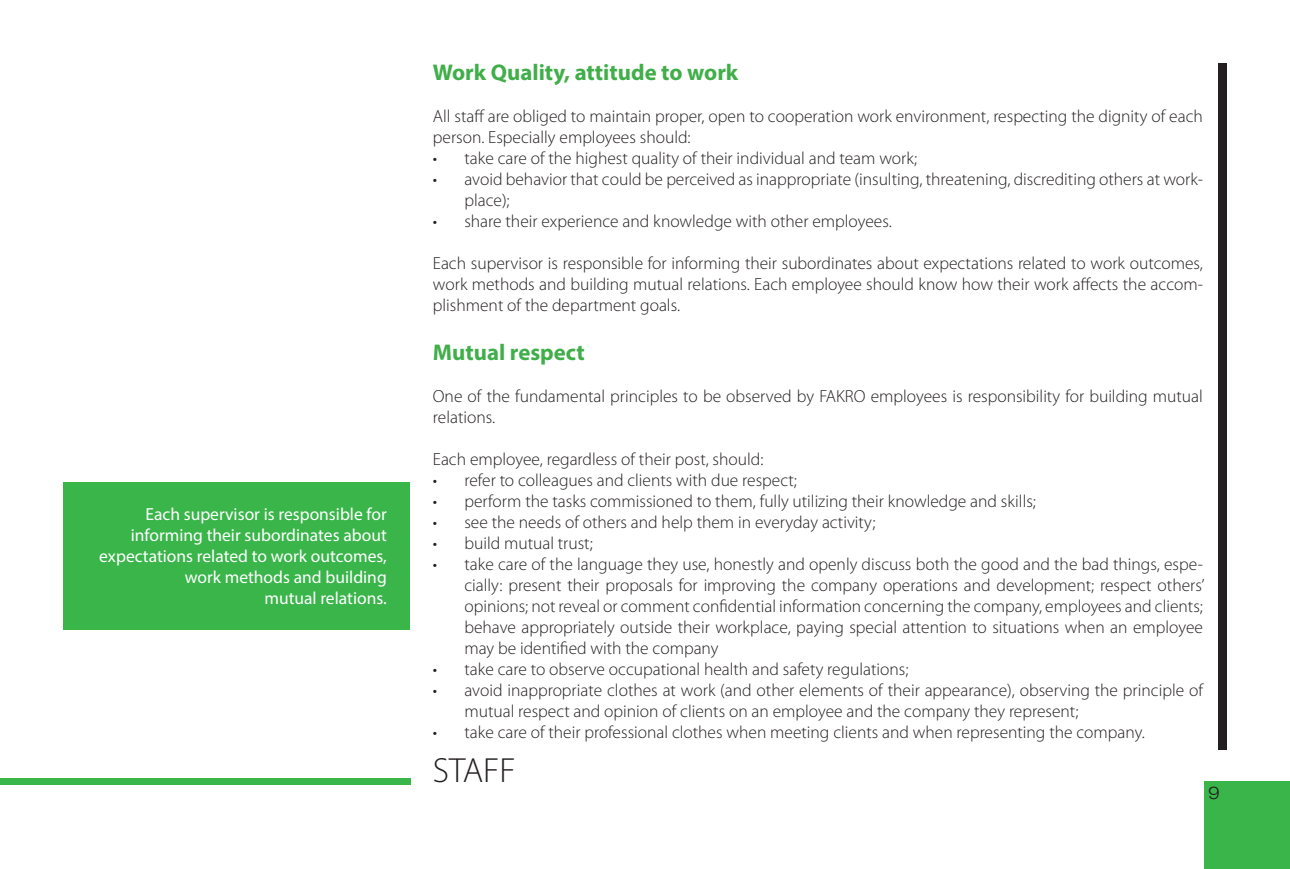
<style>
.page{position:relative;width:1290px;height:869px;background:#fff}
.page>*{position:absolute;margin:0;border:0;box-sizing:border-box;transform-origin:0 0}
.t1{font:300 35px "Myriad Pro";color:#231f20}
.t2{font:700 22.75px "Myriad Pro";color:#40ae49}
.t3{font:300 17.5px/21px "Myriad Pro";color:#231f20}
.t4{font:17.5px/21px "Myriad Pro";color:#fff;text-align:right}
.t5{font:300 expanded 17.5px "Helvetica Neue LT Pro";color:#231f20}
</style>
<div class="page">
<div style="left:0;top:777px;width:411px;height:7px;background:#3ab54a"></div>
<div style="left:1204px;top:780px;width:86px;height:88px;background:#3ab54a"></div>
<div style="left:1218px;top:63px;width:9px;height:686px;background:#231f20"></div>
<div style="left:63px;top:482px;width:346px;height:147px;background:#3ab54a"></div>
<p class="t4" style="left:99px;top:503px;width:289px">Each supervisor is responsible for informing their subordinates about expectations related to work outcomes, work methods and building<br>mutual relations.</p>
<h2 class="t2" style="left:433px;top:58px;width:307px">Work Quality, attitude to work</h2>
<p class="t3" style="left:433px;top:106px;width:771px">All staff are obliged to maintain proper, open to cooperation work environment, respecting the dignity of each person. Especially employees should:</p>
<p class="t3" style="left:433px;top:148px;width:486px">• take care of the highest quality of their individual and team work;</p>
<p class="t3" style="left:464px;top:169px;width:740px;text-indent:-31px">• avoid behavior that could be perceived as inappropriate (insulting, threatening, discrediting others at work&shy;place);</p>
<p class="t3" style="left:433px;top:211px;width:460px">• share their experience and knowledge with other employees.</p>
<p class="t3" style="left:433px;top:253px;width:771px;text-align:justify">Each supervisor is responsible for informing their subordinates about expectations related to work outcomes, work methods and building mutual relations. Each employee should know how their work affects the accom&shy;plishment of the department goals.</p>
<h2 class="t2" style="left:433px;top:337px;width:153px">Mutual respect</h2>
<p class="t3" style="left:433px;top:385px;width:771px">One of the fundamental principles to be observed by FAKRO employees is responsibility for building mutual relations.</p>
<p class="t3" style="left:433px;top:448px;width:332px">Each employee, regardless of their post, should:</p>
<p class="t3" style="left:433px;top:469px;width:365px">• refer to colleagues and clients with due respect;</p>
<p class="t3" style="left:433px;top:490px;width:604px">• perform the tasks commissioned to them, fully utilizing their knowledge and skills;</p>
<p class="t3" style="left:433px;top:511px;width:444px">• see the needs of others and help them in everyday activity;</p>
<p class="t3" style="left:433px;top:532px;width:161px">• build mutual trust;</p>
<p class="t3" style="left:464px;top:553px;width:742px;text-align:justify;text-indent:-31px">• take care of the language they use, honestly and openly discuss both the good and the bad things, espe&shy;cially: present their proposals for improving the company operations and development; respect others’ opinions; not reveal or comment confidential information concerning the company, employees and clients; behave appropriately outside their workplace, paying special attention to situations when an employee may be identified with the company</p>
<p class="t3" style="left:433px;top:658px;width:477px">• take care to observe occupational health and safety regulations;</p>
<p class="t3" style="left:464px;top:679px;width:740px;text-indent:-31px">• avoid inappropriate clothes at work (and other elements of their appearance), observing the principle of mutual respect and opinion of clients on an employee and the company they represent;</p>
<p class="t3" style="left:433px;top:721px;width:713px">• take care of their professional clothes when meeting clients and when representing the company.</p>
<h1 class="t1" style="left:433px;top:749px;width:84px">STAFF</h1>
<p class="t5" style="left:1208px;top:782px;width:13px">9</p>
</div>
